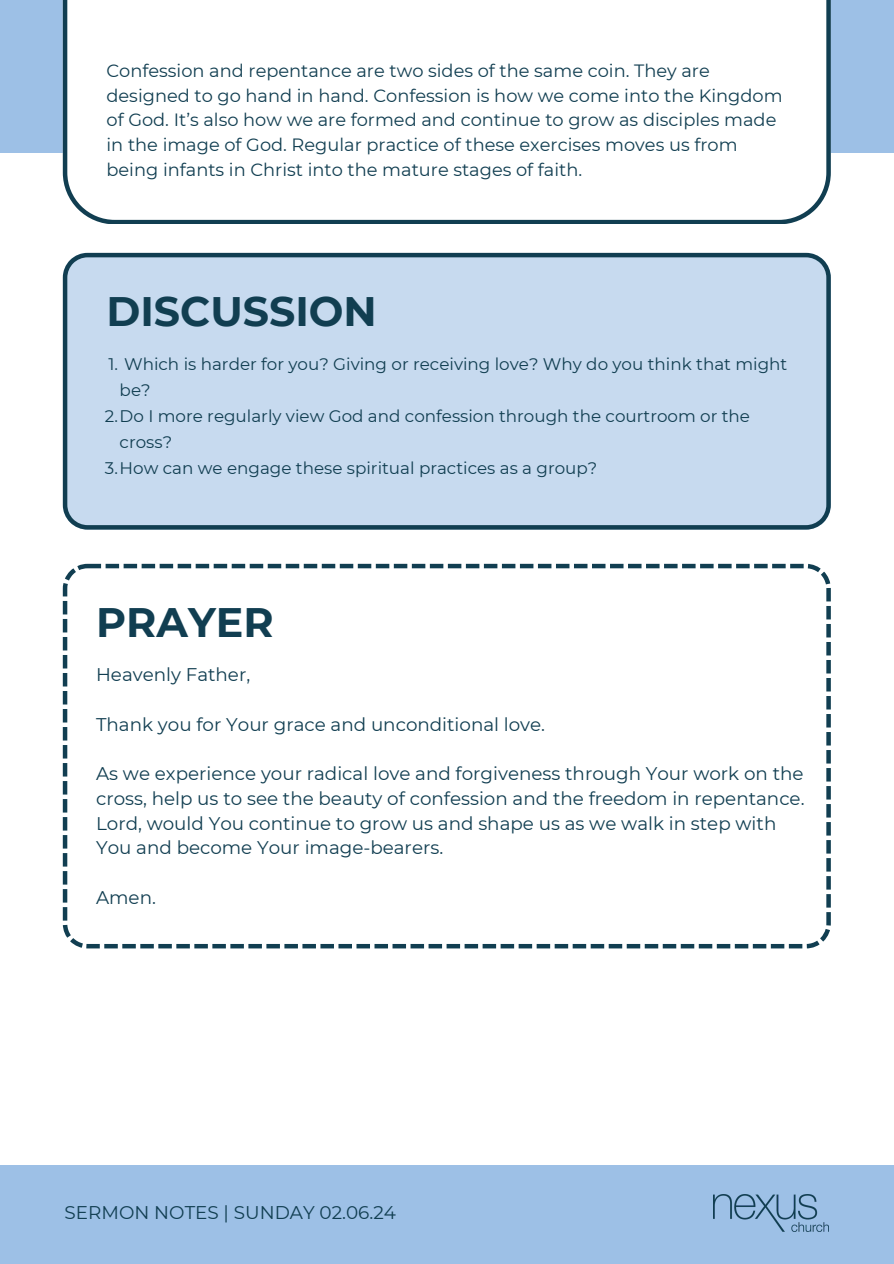
<style>
.page{position:relative;width:894px;height:1264px;background:#fff}
.page>*{position:absolute;margin:0;border:0;box-sizing:border-box;transform-origin:0 0}
.t1{font:700 41.1px "Montserrat";color:#113e51}
.t2{font:18.45px "Montserrat";color:#113e51}
.t3{font:18.3px/24.8px "Montserrat";color:#113e51}
.t4{font:17.85px/24.8px "Montserrat";color:#113e51}
.t5{font:16.8px/25.8px "Montserrat";color:#113e51}
</style>
<div class="page">
<div style="left:0;top:0;width:893px;height:152px;background:#9dc0e6"></div>
<div style="left:63px;top:253px;width:767px;height:276px;background:#c7daef"></div>
<svg style="left:63px;top:564px;width:767px;height:384px"></svg>
<div style="left:0;top:1165px;width:893px;height:98px;background:#9dc0e6"></div>
<img style="left:713px;top:1194px;width:114px;height:37px">
<div style="left:63px;top:0;width:767px;height:224px;background:#fff"></div>
<p class="t4" style="left:106px;top:58px;width:677px">Confession and repentance are two sides of the same coin. They are designed to go hand in hand. Confession is how we come into the Kingdom of God. It’s also how we are formed and continue to grow as disciples made in the image of God. Regular practice of these exercises moves us from being infants in Christ into the mature stages of faith.</p>
<p class="t1" style="left:106px;top:286px;width:272px">DISCUSSION</p>
<h1 class="t5" style="left:120px;top:351px;width:669px;text-indent:-11px">1. Which is harder for you? Giving or receiving love? Why do you think that might be?</h1>
<p class="t5" style="left:120px;top:403px;width:631px;text-indent:-15px">2.Do I more regularly view God and confession through the courtroom or the cross?</p>
<p class="t5" style="left:105px;top:454px;width:494px">3.How can we engage these spiritual practices as a group?</p>
<p class="t1" style="left:96px;top:597px;width:179px">PRAYER</p>
<p class="t3" style="left:96px;top:662px;width:156px">Heavenly Father,</p>
<h1 class="t3" style="left:96px;top:711px;width:450px">Thank you for Your grace and unconditional love.</h1>
<p class="t3" style="left:96px;top:761px;width:709px">As we experience your radical love and forgiveness through Your work on the cross, help us to see the beauty of confession and the freedom in repentance.<br>Lord, would You continue to grow us and shape us as we walk in step with You and become Your image-bearers.</p>
<p class="t3" style="left:96px;top:885px;width:61px">Amen.</p>
<p class="t2" style="left:65px;top:1200px;width:333px">SERMON NOTES | SUNDAY 02.06.24</p>
</div>
